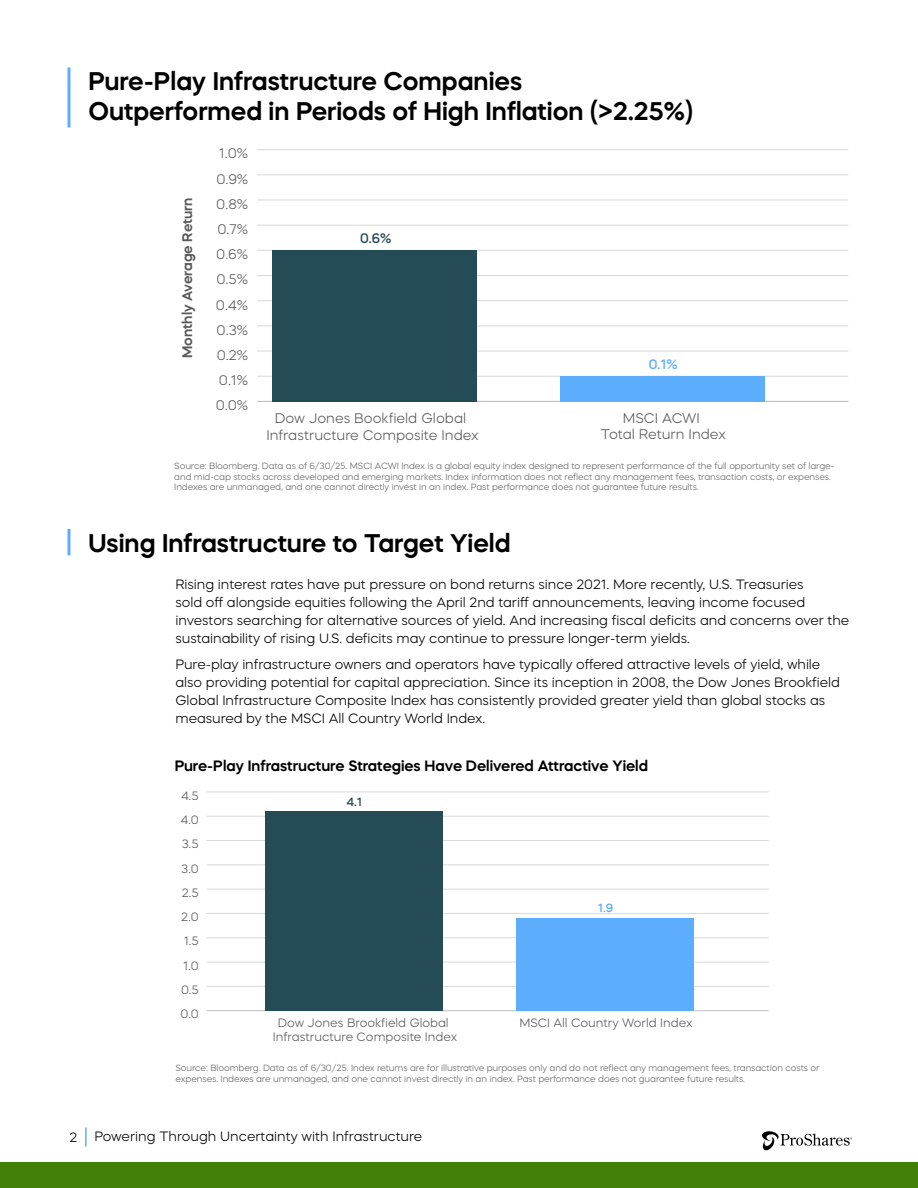
<style>
.page{position:relative;width:918px;height:1188px;background:#fff}
.page>*{position:absolute;margin:0;border:0;box-sizing:border-box;transform-origin:0 0}
.t1{font:600 25.5px/30px "Mazzard H";color:#000}
.t2{font:600 15px "Mazzard H";color:#000}
.t3{font:300 13.95px/16.6px "Mazzard H";color:#595959;text-align:center}
.t4{font:600 13.95px "Mazzard H";color:#595959}
.t5{font:500 13.8px "Mazzard H";color:#254c56}
.t6{font:500 13.8px "Mazzard H";color:#5dadfd}
.t7{font:300 13.5px/18px "Mazzard H";letter-spacing:-.005em;color:#000}
.t8{font:300 12.15px/14.5px "Mazzard H";color:#595959;text-align:center}
.t9{font:500 12px "Mazzard H";color:#254c56}
.t10{font:500 12px "Mazzard H";color:#5dadfd}
.t11{font:300 9px/10.8px "Mazzard H";letter-spacing:-.01em;color:#646464}
</style>
<div class="page">
<div style="left:0;top:1162px;width:918px;height:26px;background:#427f06"></div>
<svg style="left:762px;top:1131px;width:90px;height:20px"></svg>
<hr style="left:85px;top:1127px;width:2px;height:20px;background:#5dadfd">
<hr style="left:68px;top:529px;width:2px;height:26px;background:#5dadfd">
<hr style="left:257px;top:401px;width:591px;height:1px;background:#bfbebe">
<hr style="left:257px;top:376px;width:591px;height:1px;background:#d9d9d9">
<hr style="left:257px;top:351px;width:591px;height:1px;background:#d9d9d9">
<hr style="left:257px;top:326px;width:591px;height:1px;background:#d9d9d9">
<hr style="left:257px;top:300px;width:591px;height:1px;background:#d9d9d9">
<hr style="left:257px;top:275px;width:591px;height:1px;background:#d9d9d9">
<hr style="left:257px;top:250px;width:591px;height:1px;background:#d9d9d9">
<hr style="left:257px;top:225px;width:591px;height:1px;background:#d9d9d9">
<hr style="left:257px;top:200px;width:591px;height:1px;background:#d9d9d9">
<hr style="left:257px;top:175px;width:591px;height:1px;background:#d9d9d9">
<hr style="left:257px;top:149px;width:591px;height:1px;background:#d9d9d9">
<div style="left:272px;top:250px;width:204px;height:151px;background:#254c56"></div>
<div style="left:561px;top:376px;width:204px;height:25px;background:#5dadfd"></div>
<hr style="left:207px;top:1010px;width:562px;height:1px;background:#bfbebe">
<hr style="left:207px;top:986px;width:562px;height:1px;background:#d9d9d9">
<hr style="left:207px;top:962px;width:562px;height:1px;background:#d9d9d9">
<hr style="left:207px;top:938px;width:562px;height:1px;background:#d9d9d9">
<hr style="left:207px;top:913px;width:562px;height:1px;background:#d9d9d9">
<hr style="left:207px;top:889px;width:562px;height:1px;background:#d9d9d9">
<hr style="left:207px;top:865px;width:562px;height:1px;background:#d9d9d9">
<hr style="left:207px;top:840px;width:562px;height:1px;background:#d9d9d9">
<hr style="left:207px;top:816px;width:562px;height:1px;background:#d9d9d9">
<hr style="left:207px;top:792px;width:562px;height:1px;background:#d9d9d9">
<div style="left:517px;top:918px;width:177px;height:93px;background:#5dadfd"></div>
<div style="left:265px;top:811px;width:178px;height:200px;background:#254c56"></div>
<hr style="left:68px;top:68px;width:2px;height:60px;background:#5dadfd">
<h1 class="t1" style="left:88px;top:66px;width:606px">Pure-Play Infrastructure Companies<br>Outperformed in Periods of High Inflation (&gt;2.25%)</h1>
<p class="t3" style="left:219px;top:145px;width:31px">1.0%</p>
<p class="t4" style="left:178px;top:358px;width:162px;rotate:-90deg">Monthly Average Return</p>
<p class="t3" style="left:216px;top:170px;width:33px">0.9%</p>
<p class="t3" style="left:216px;top:195px;width:33px">0.8%</p>
<p class="t3" style="left:218px;top:221px;width:32px">0.7%</p>
<p class="t3" style="left:216px;top:246px;width:33px">0.6%</p>
<p class="t3" style="left:216px;top:271px;width:33px">0.5%</p>
<p class="t3" style="left:216px;top:296px;width:34px">0.4%</p>
<p class="t3" style="left:217px;top:321px;width:33px">0.3%</p>
<p class="t3" style="left:217px;top:346px;width:33px">0.2%</p>
<p class="t3" style="left:219px;top:372px;width:31px">0.1%</p>
<p class="t3" style="left:216px;top:397px;width:34px">0.0%</p>
<p class="t5" style="left:360px;top:230px;width:33px">0.6%</p>
<p class="t3" style="left:266px;top:410px;width:214px">Dow Jones Bookfield Global<br>Infrastructure Composite Index</p>
<p class="t6" style="left:649px;top:356px;width:31px">0.1%</p>
<p class="t3" style="left:601px;top:409px;width:127px">MSCI ACWI<br>Total Return Index</p>
<p class="t11" style="left:174px;top:460px;width:662px">Source: Bloomberg. Data as of 6/30/25. MSCI ACWI Index is a global equity index designed to represent performance of the full opportunity set of large&shy;and mid-cap stocks across developed and emerging markets. Index information does not reflect any management fees, transaction costs, or expenses.<br>Indexes are unmanaged, and one cannot directly invest in an index. Past performance does not guarantee future results.</p>
<h1 class="t1" style="left:88px;top:527px;width:424px">Using Infrastructure to Target Yield</h1>
<p class="t7" style="left:176px;top:575px;width:675px">Rising interest rates have put pressure on bond returns since 2021. More recently, U.S. Treasuries<br>sold off alongside equities following the April 2nd tariff announcements, leaving income focused investors searching for alternative sources of yield. And increasing fiscal deficits and concerns over the sustainability of rising U.S. deficits may continue to pressure longer-term yields.</p>
<p class="t7" style="left:176px;top:655px;width:666px">Pure-play infrastructure owners and operators have typically offered attractive levels of yield, while also providing potential for capital appreciation. Since its inception in 2008, the Dow Jones Brookfield Global Infrastructure Composite Index has consistently provided greater yield than global stocks as measured by the MSCI All Country World Index.</p>
<p class="t2" style="left:175px;top:755px;width:475px">Pure-Play Infrastructure Strategies Have Delivered Attractive Yield</p>
<p class="t8" style="left:181px;top:788px;width:19px">4.5</p>
<p class="t8" style="left:180px;top:812px;width:20px">4.0</p>
<p class="t8" style="left:182px;top:836px;width:18px">3.5</p>
<p class="t8" style="left:181px;top:861px;width:19px">3.0</p>
<p class="t8" style="left:182px;top:885px;width:18px">2.5</p>
<p class="t8" style="left:181px;top:909px;width:19px">2.0</p>
<p class="t8" style="left:184px;top:934px;width:16px">1.5</p>
<p class="t8" style="left:183px;top:958px;width:17px">1.0</p>
<p class="t8" style="left:181px;top:982px;width:19px">0.5</p>
<p class="t8" style="left:180px;top:1007px;width:20px">0.0</p>
<p class="t9" style="left:346px;top:794px;width:17px">4.1</p>
<p class="t8" style="left:273px;top:1015px;width:186px">Dow Jones Brookfield Global<br>Infrastructure Composite Index</p>
<p class="t10" style="left:598px;top:900px;width:17px">1.9</p>
<p class="t8" style="left:519px;top:1015px;width:175px">MSCI All Country World Index</p>
<p class="t11" style="left:176px;top:1062px;width:646px">Source: Bloomberg. Data as of 6/30/25. Index returns are for illustrative purposes only and do not reflect any management fees, transaction costs or expenses. Indexes are unmanaged, and one cannot invest directly in an index. Past performance does not guarantee future results.</p>
<p class="t7" style="left:69px;top:1128px;width:9px">2</p>
<p class="t7" style="left:94px;top:1128px;width:329px">Powering Through Uncertainty with Infrastructure</p>
</div>
